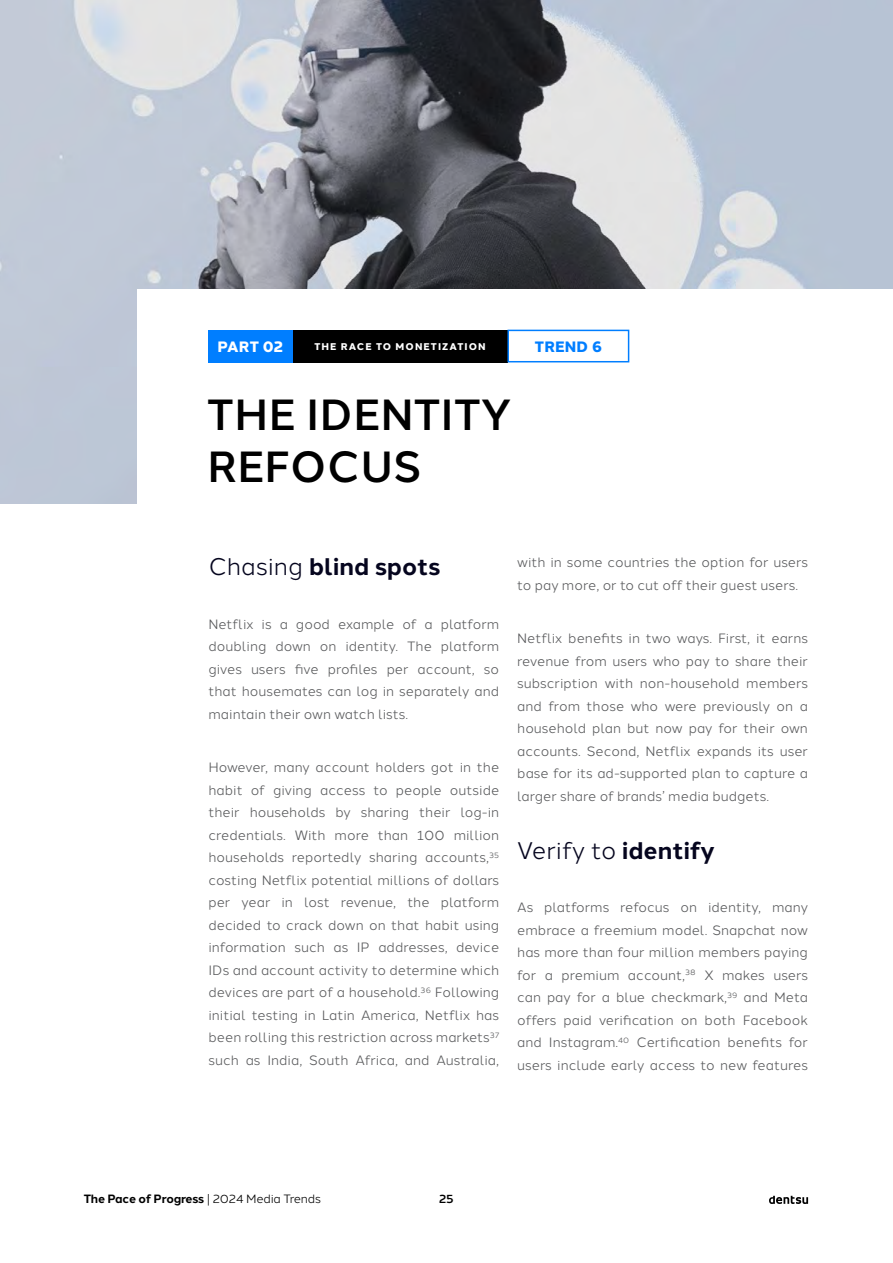
<style>
.page{position:relative;width:893px;height:1263px;background:#fff}
.page>*{position:absolute;margin:0;border:0;box-sizing:border-box;transform-origin:0 0}
.t1{font:500 43.5px/52.2px "Halcom";color:#000}
.t2{font:700 24px "Halcom";color:#05051e}
.t3{font:24px "Halcom";color:#05051e}
.t4{font:800 15px "Halcom";letter-spacing:.005em;color:#fff}
.t5{font:800 15px "Halcom";letter-spacing:.01em;color:#007eff}
.t6{font:13.5px/22.5px "Halcom";color:#58595b;text-align:justify}
.t7{font:700 12px "Halcom";letter-spacing:-.02em;color:#000}
.t8{font:500 12px "Halcom";color:#000}
.t9{font:800 9.75px "Halcom";letter-spacing:.11em;color:#fff}
.s1{font-weight:400}
.s2{font-weight:700}
</style>
<div class="page">
<svg style="left:769px;top:1196px;width:39px;height:8px"></svg>
<img style="left:0;top:0;width:893px;height:503px">
<div style="left:138px;top:289px;width:755px;height:284px;background:#fff"></div>
<div style="left:293px;top:330px;width:214px;height:32px;background:#000"></div>
<div style="left:208px;top:330px;width:85px;height:32px;background:#007eff"></div>
<div style="left:507px;top:330px;width:122px;height:32px;border:2px solid #007eff"></div>
<p class="t4" style="left:218px;top:334px;width:67px">PART 02</p>
<p class="t9" style="left:314px;top:338px;width:173px">THE RACE TO MONETIZATION</p>
<p class="t5" style="left:535px;top:334px;width:68px">TREND 6</p>
<h1 class="t1" style="left:207px;top:385px;width:306px">THE IDENTITY<br>REFOCUS</h1>
<h2 class="t2" style="left:208px;top:547px;width:234px"><span class="s1">Chasing</span> blind spots</h2>
<p class="t6" style="left:208px;top:611px;width:292px">Netflix is a good example of a platform doubling down on identity. The platform gives users five profiles per account, so that housemates can log in separately and maintain their own watch lists.</p>
<p class="t6" style="left:208px;top:755px;width:292px">However, many account holders got in the habit of giving access to people outside their households by sharing their log-in credentials. With more than 100 million households reportedly sharing accounts,<sup>35 </sup>costing Netflix potential millions of dollars per year in lost revenue, the platform decided to crack down on that habit using information such as IP addresses, device IDs and account activity to determine which devices are part of a household.<sup>36</sup> Following initial testing in Latin America, Netflix has been rolling this restriction across markets<sup>37 </sup>such as India, South Africa, and Australia,</p>
<p class="t6" style="left:517px;top:550px;width:292px">with in some countries the option for users to pay more, or to cut off their guest users.</p>
<p class="t6" style="left:517px;top:626px;width:292px">Netflix benefits in two ways. First, it earns revenue from users who pay to share their subscription with non-household members and from those who were previously on a household plan but now pay for their own accounts. Second, Netflix expands its user base for its ad-supported plan to capture a larger share of brands’ media budgets.</p>
<h2 class="t3" style="left:517px;top:831px;width:199px">Verify to <span class="s2">identify</span></h2>
<p class="t6" style="left:517px;top:895px;width:292px">As platforms refocus on identity, many embrace a freemium model. Snapchat now has more than four million members paying for a premium account,<sup>38</sup> X makes users can pay for a blue checkmark,<sup>39</sup> and Meta offers paid verification on both Facebook and Instagram.<sup>40</sup> Certification benefits for users include early access to new features</p>
<p class="t7" style="left:84px;top:1189px;width:239px">The Pace of Progress <span class="s1">| 2024 Media Trends</span></p>
<p class="t8" style="left:439px;top:1189px;width:16px">25</p>
</div>
